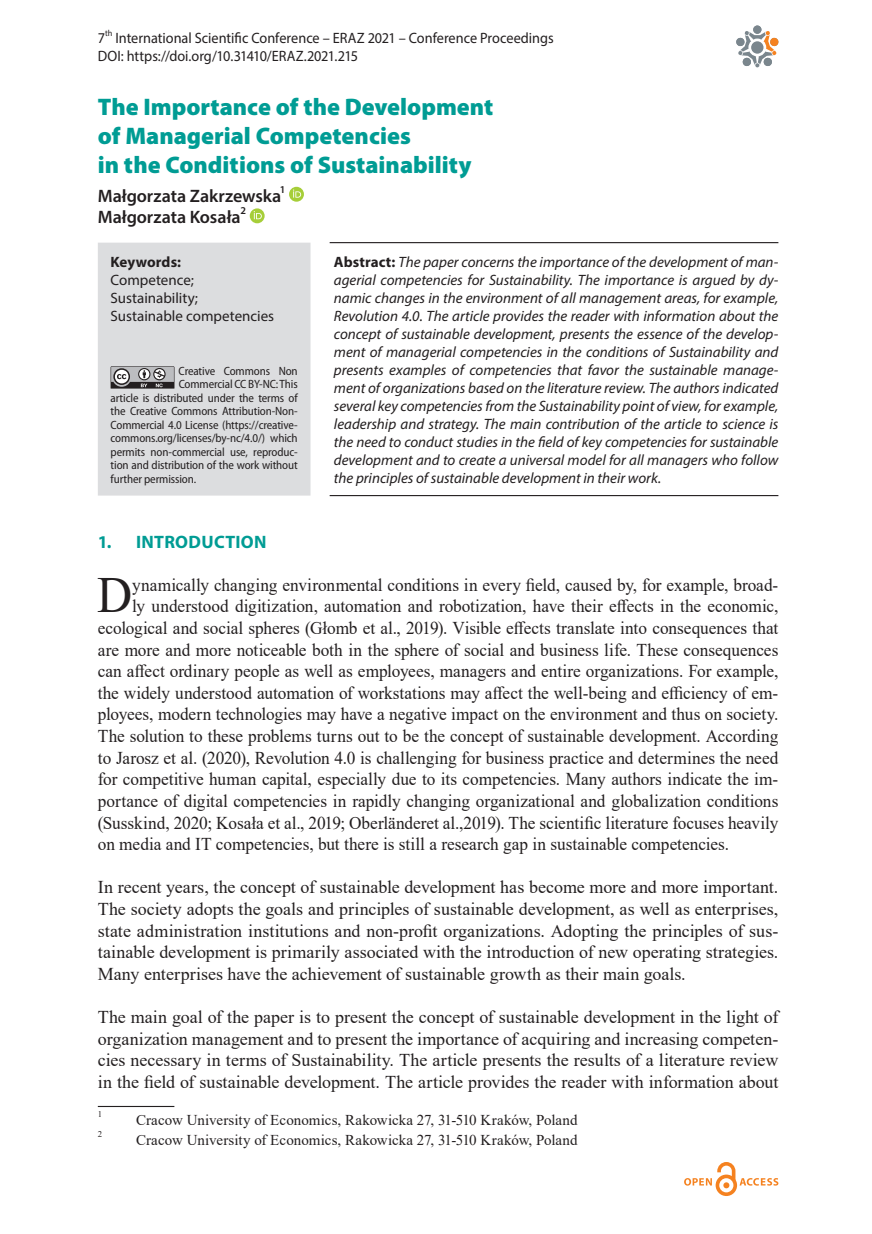
<style>
.page{position:relative;width:872px;height:1234px;background:#fff}
.page>*{position:absolute;margin:0;border:0;box-sizing:border-box;transform-origin:0 0}
.Normal_Prvi_pasus{font:50.55px "Times New Roman";color:#231f20;scale:.96 1}
.Naslov_1{font:900 24px/28.8px "Myriad Pro";color:#009c94}
.Normal_Prvi_pasus-2{font:18px "Times New Roman";letter-spacing:-.005em;color:#231f20;scale:.96 1}
.Normal_Prvi_pasus-3{font:18px/21.6px "Times New Roman";letter-spacing:-.005em;color:#231f20;text-align:justify}
.Autor{font:600 18px "Myriad Pro";color:#231f20}
.Naslov_2{font:700 18px "Myriad Pro";letter-spacing:.015em;color:#009c94}
.Abstract{font:italic 15px/18px "Myriad Pro";color:#231f20;text-align:justify}
.Fusnota{font:15px "Times New Roman";color:#231f20}
.Zaglavlje-1{font:15px "Myriad Pro";color:#231f20;scale:.95 1}
.Keywords{font:15px "Myriad Pro";color:#231f20}
.Keywords-2{font:700 15px "Myriad Pro";letter-spacing:.005em;color:#231f20}
.CCommons{font:semi-condensed 12px "Myriad Pro";letter-spacing:-.01em;color:#231f20}
.Autor-2{font:600 10.5px "Myriad Pro";color:#231f20}
.Zaglavlje-1-2{font:8.7px "Myriad Pro";color:#231f20;scale:.95 1}
.Fusnota-2{font:8.7px "Times New Roman";color:#231f20}
.s1{font-weight:700;font-style:normal}
</style>
<div class="page">
<div style="left:753px;top:26px;width:8px;height:8px;background:#7a868d;border-radius:50%"></div>
<svg style="left:736px;top:30px;width:42px;height:38px"></svg>
<div style="left:751px;top:41px;width:12px;height:13px;background:#7a868d;border-radius:50%"></div>
<svg style="left:684px;top:1162px;width:94px;height:33px"></svg>
<svg style="left:289px;top:187px;width:15px;height:11px"></svg>
<svg style="left:289px;top:187px;width:15px;height:15px"></svg>
<svg style="left:293px;top:189px;width:8px;height:8px"></svg>
<svg style="left:250px;top:209px;width:15px;height:14px"></svg>
<svg style="left:250px;top:208px;width:15px;height:15px"></svg>
<svg style="left:254px;top:211px;width:8px;height:8px"></svg>
<div style="left:98px;top:242px;width:212px;height:253px;background:#dcdddf"></div>
<hr style="left:330px;top:242px;width:448px;height:1px;background:#231f20">
<hr style="left:330px;top:495px;width:448px;height:1px;background:#231f20">
<svg style="left:111px;top:366px;width:63px;height:22px"></svg>
<hr style="left:98px;top:1105px;width:76px;height:1px;background:#231f20">
<p class="Zaglavlje-1-2" style="left:105px;top:28px;width:9px">th</p>
<p class="Zaglavlje-1" style="left:115px;top:29px;width:463px">International Scientific Conference – ERAZ 2021 – Conference Proceedings</p>
<p class="Zaglavlje-1" style="left:98px;top:47px;width:275px">DOI: https://doi.org/10.31410/ERAZ.2021.215</p>
<p class="Naslov_1" style="left:98px;top:93px;width:397px">The Importance of the Development of Managerial Competencies<br>in the Conditions of Sustainability</p>
<p class="Autor" style="left:98px;top:184px;width:185px">Małgorzata Zakrzewska</p>
<p class="Autor-2" style="left:280px;top:182px;width:7px">1</p>
<p class="Autor" style="left:98px;top:206px;width:144px">Małgorzata Kosała</p>
<p class="Autor-2" style="left:240px;top:204px;width:7px">2</p>
<p class="Keywords-2" style="left:111px;top:252px;width:72px">Keywords:</p>
<p class="Keywords" style="left:111px;top:270px;width:85px">Competence;</p>
<p class="Keywords" style="left:111px;top:288px;width:89px">Sustainability;</p>
<p class="Keywords" style="left:111px;top:306px;width:165px">Sustainable competencies</p>
<p class="Zaglavlje-1" style="left:98px;top:29px;width:9px">7</p>
<p class="Abstract" style="left:334px;top:252px;width:446px"><span class="s1">Abstract:</span> The paper concerns the importance of the development of man&shy;agerial competencies for Sustainability. The importance is argued by dy&shy;namic changes in the environment of all management areas, for example, Revolution 4.0. The article provides the reader with information about the concept of sustainable development, presents the essence of the develop&shy;ment of managerial competencies in the conditions of Sustainability and presents examples of competencies that favor the sustainable manage&shy;ment of organizations based on the literature review. The authors indicated several key competencies from the Sustainability point of view, for example, leadership and strategy. The main contribution of the article to science is the need to conduct studies in the field of key competencies for sustainable development and to create a universal model for all managers who follow the principles of sustainable development in their work.</p>
<p class="CCommons" style="left:179px;top:364px;width:121px">Creative Commons Non</p>
<p class="CCommons" style="left:179px;top:377px;width:120px">Commercial CC BY-NC: This</p>
<p class="CCommons" style="left:111px;top:391px;width:189px">article is distributed under the terms of</p>
<p class="CCommons" style="left:111px;top:404px;width:189px">the Creative Commons Attribution-Non-</p>
<p class="CCommons" style="left:111px;top:418px;width:189px">Commercial 4.0 License (https://creative-</p>
<p class="CCommons" style="left:111px;top:431px;width:189px">commons.org/licenses/by-nc/4.0/) which</p>
<p class="CCommons" style="left:111px;top:445px;width:189px">permits non-commercial use, reproduc-</p>
<p class="CCommons" style="left:111px;top:458px;width:189px">tion and distribution of the work without</p>
<p class="CCommons" style="left:111px;top:472px;width:87px">further permission.</p>
<p class="Naslov_2" style="left:98px;top:529px;width:170px">1. INTRODUCTION</p>
<p class="Normal_Prvi_pasus" style="left:97px;top:559px;width:38px">D</p>
<p class="Normal_Prvi_pasus-2" style="left:132px;top:572px;width:674px">ynamically changing environmental conditions in every field, caused by, for example, broad-</p>
<p class="Normal_Prvi_pasus-2" style="left:132px;top:593px;width:674px">ly understood digitization, automation and robotization, have their effects in the economic,</p>
<p class="Normal_Prvi_pasus-2" style="left:98px;top:615px;width:710px">ecological and social spheres (Głomb et al., 2019). Visible effects translate into consequences that</p>
<p class="Normal_Prvi_pasus-2" style="left:98px;top:636px;width:710px">are more and more noticeable both in the sphere of social and business life. These consequences</p>
<p class="Normal_Prvi_pasus-2" style="left:98px;top:658px;width:710px">can affect ordinary people as well as employees, managers and entire organizations. For example,</p>
<p class="Normal_Prvi_pasus-2" style="left:98px;top:680px;width:710px">the widely understood automation of workstations may affect the well-being and efficiency of em-</p>
<p class="Normal_Prvi_pasus-2" style="left:98px;top:701px;width:710px">ployees, modern technologies may have a negative impact on the environment and thus on society.</p>
<p class="Normal_Prvi_pasus-2" style="left:98px;top:723px;width:710px">The solution to these problems turns out to be the concept of sustainable development. According</p>
<p class="Normal_Prvi_pasus-2" style="left:98px;top:744px;width:710px">to Jarosz et al. (2020), Revolution 4.0 is challenging for business practice and determines the need</p>
<p class="Normal_Prvi_pasus-2" style="left:98px;top:766px;width:710px">for competitive human capital, especially due to its competencies. Many authors indicate the im-</p>
<p class="Normal_Prvi_pasus-2" style="left:98px;top:788px;width:710px">portance of digital competencies in rapidly changing organizational and globalization conditions</p>
<p class="Normal_Prvi_pasus-2" style="left:98px;top:809px;width:710px">(Susskind, 2020; Kosała et al., 2019; Oberländeret al.,2019). The scientific literature focuses heavily</p>
<p class="Normal_Prvi_pasus-2" style="left:98px;top:831px;width:659px">on media and IT competencies, but there is still a research gap in sustainable competencies.</p>
<p class="Normal_Prvi_pasus-3" style="left:98px;top:875px;width:682px">In recent years, the concept of sustainable development has become more and more important.<br>The society adopts the goals and principles of sustainable development, as well as enterprises, state administration institutions and non-profit organizations. Adopting the principles of sus&shy;tainable development is primarily associated with the introduction of new operating strategies.<br>Many enterprises have the achievement of sustainable growth as their main goals.</p>
<p class="Normal_Prvi_pasus-3" style="left:98px;top:1005px;width:682px">The main goal of the paper is to present the concept of sustainable development in the light of organization management and to present the importance of acquiring and increasing competen&shy;cies necessary in terms of Sustainability. The article presents the results of a literature review in the field of sustainable development. The article provides the reader with information about</p>
<p class="Fusnota-2" style="left:98px;top:1107px;width:6px">1</p>
<p class="Fusnota" style="left:136px;top:1108px;width:443px">Cracow University of Economics, Rakowicka 27, 31-510 Kraków, Poland</p>
<p class="Fusnota-2" style="left:98px;top:1127px;width:6px">2</p>
<p class="Fusnota" style="left:136px;top:1128px;width:443px">Cracow University of Economics, Rakowicka 27, 31-510 Kraków, Poland</p>
</div>
